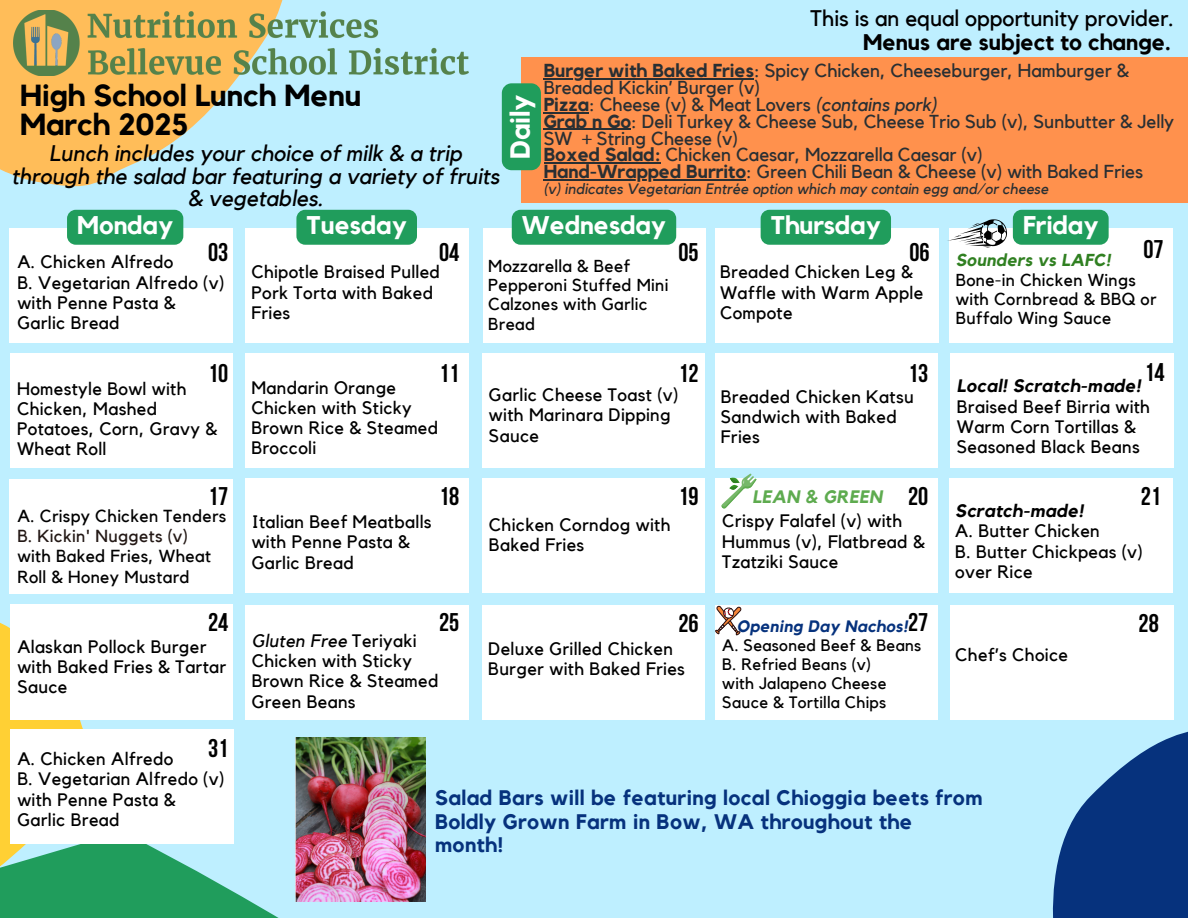
<style>
.page{position:relative;width:1188px;height:918px;background:#beefff}
.page>*{position:absolute;margin:0;border:0;box-sizing:border-box;transform-origin:0 0}
.t1{font:700 30.3px/29.2px "Kollektif";color:#000}
.t2{font:700 27.45px "Kollektif";color:#fff}
.t3{font:700 25.5px "Bebas Neue";color:#000}
.t4{font:700 25.5px "Kollektif";color:#fff}
.t5{font:italic 22.5px/22.5px "Kollektif";color:#000;text-align:center}
.t6{font:22.5px "Kollektif";color:#000}
.t7{font:700 22.5px "Kollektif";color:#000}
.t8{font:700 21px/23.7px "Kollektif";letter-spacing:.02em;color:#06327d}
.t9{font:18.75px/16.8px "Kollektif";color:#292f33}
.t10{font:18px/20.2px "Kollektif";letter-spacing:.02em;color:#000}
.t11{font:italic 700 18px "Kollektif";letter-spacing:.02em;color:#5eab4f}
.t12{font:17.4px/20.2px "Kollektif";letter-spacing:.02em;color:#000}
.t13{font:17.25px/19.2px "Kollektif";letter-spacing:.02em;color:#000}
.t14{font:16.5px/19.2px "Kollektif";letter-spacing:.02em;color:#000}
.t15{font:italic 700 16.5px "Kollektif";letter-spacing:.02em;color:#06327d}
.t16{font:italic 15px "Kollektif";color:#292f33}
.s1{font-weight:700}
.s2{font-style:italic}
.s3{font-weight:700;font-style:italic;color:#308021}
.s4{font-weight:700;font-style:italic}
.s5{color:#231815}
</style>
<div class="page">
<svg style="left:963px;top:661px;width:225px;height:257px"></svg>
<svg style="left:0;top:584px;width:629px;height:334px"></svg>
<svg style="left:0;top:536px;width:138px;height:332px"></svg>
<svg style="left:0;top:0;width:417px;height:282px"></svg>
<div style="left:949px;top:228px;width:223px;height:114px;background:#fff"></div>
<div style="left:715px;top:228px;width:224px;height:114px;background:#fff"></div>
<div style="left:522px;top:58px;width:666px;height:145px;background:#ff914d"></div>
<div style="left:483px;top:228px;width:222px;height:114px;background:#fff"></div>
<div style="left:11px;top:353px;width:222px;height:114px;background:#fff"></div>
<div style="left:10px;top:479px;width:223px;height:115px;background:#fff"></div>
<img style="left:14px;top:11px;width:454px;height:65px">
<div style="left:512px;top:210px;width:164px;height:35px;background:#209d5c"></div>
<div style="left:761px;top:210px;width:130px;height:35px;background:#209d5c;border-radius:9px"></div>
<div style="left:1013px;top:210px;width:96px;height:35px;background:#209d5c;border-radius:9px"></div>
<div style="left:245px;top:228px;width:223px;height:114px;background:#fff"></div>
<div style="left:296px;top:210px;width:121px;height:35px;background:#209d5c;border-radius:9px"></div>
<div style="left:10px;top:228px;width:223px;height:114px;background:#fff"></div>
<div style="left:67px;top:210px;width:116px;height:35px;background:#209d5c;border-radius:9px"></div>
<div style="left:502px;top:83px;width:39px;height:87px;background:#209d5c;border-radius:10px"></div>
<div style="left:11px;top:604px;width:222px;height:115px;background:#fff"></div>
<div style="left:245px;top:354px;width:223px;height:114px;background:#fff"></div>
<div style="left:245px;top:478px;width:223px;height:115px;background:#fff"></div>
<div style="left:245px;top:605px;width:223px;height:114px;background:#fff"></div>
<div style="left:483px;top:354px;width:222px;height:114px;background:#fff"></div>
<div style="left:483px;top:478px;width:222px;height:115px;background:#fff"></div>
<div style="left:483px;top:605px;width:222px;height:114px;background:#fff"></div>
<div style="left:716px;top:354px;width:222px;height:114px;background:#fff"></div>
<div style="left:715px;top:478px;width:222px;height:115px;background:#fff"></div>
<div style="left:715px;top:605px;width:222px;height:114px;background:#fff"></div>
<div style="left:950px;top:354px;width:223px;height:114px;background:#fff"></div>
<div style="left:949px;top:478px;width:223px;height:115px;background:#fff"></div>
<div style="left:950px;top:605px;width:223px;height:114px;background:#fff"></div>
<hr style="left:544px;top:78px;width:210px;height:1px;background:#292f33">
<hr style="left:544px;top:112px;width:45px;height:1px;background:#292f33">
<hr style="left:544px;top:129px;width:87px;height:1px;background:#292f33">
<hr style="left:544px;top:163px;width:117px;height:1px;background:#292f33">
<hr style="left:544px;top:179px;width:202px;height:2px;background:#292f33">
<div style="left:11px;top:730px;width:223px;height:114px;background:#fff"></div>
<svg style="left:947px;top:219px;width:60px;height:28px"></svg>
<svg style="left:722px;top:474px;width:34px;height:34px"></svg>
<img style="left:295px;top:737px;width:131px;height:165px">
<svg style="left:715px;top:605px;width:27px;height:30px"></svg>
<h4 class="t6" style="left:811px;top:8px;width:365px">This is an equal opportunity provider.</h4>
<h2 class="t7" style="left:863px;top:32px;width:309px">Menus are subject to change.</h2>
<p class="t9" style="left:544px;top:63px;width:632px"><span class="s1">Burger with Baked Fries</span>: Spicy Chicken, Cheeseburger, Hamburger &amp; Breaded Kickin’ Burger (v)<br><span class="s1">Pizza</span>: Cheese (v) &amp; Meat Lovers <span class="s2">(contains pork)<br></span><span class="s1">Grab n Go</span>: Deli Turkey &amp; Cheese Sub, Cheese Trio Sub (v), Sunbutter &amp; Jelly SW + String Cheese (v)<br><span class="s1">Boxed Salad:</span> Chicken Caesar, Mozzarella Caesar (v)</p>
<p class="t9" style="left:544px;top:164px;width:601px"><span class="s1">Hand-Wrapped Burrito</span>: Green Chili Bean &amp; Cheese (v) with Baked Fries</p>
<p class="t16" style="left:544px;top:182px;width:506px">(v) indicates Vegetarian Entrée option which may contain egg and/or cheese</p>
<p class="t1" style="left:20px;top:82px;width:343px">High School Lunch Menu<br>March 2025</p>
<h2 class="t2" style="left:508px;top:159px;width:66px;rotate:-90deg">Daily</h2>
<h4 class="t5" style="left:11px;top:143px;width:490px">Lunch includes your choice of milk &amp; a trip through the salad bar featuring a variety of fruits &amp; vegetables.</h4>
<h1 class="t4" style="left:77px;top:213px;width:97px">Monday</h1>
<h1 class="t4" style="left:307px;top:213px;width:102px">Tuesday</h1>
<p class="t4" style="left:522px;top:213px;width:146px">Wednesday</p>
<h3 class="t4" style="left:771px;top:213px;width:111px">Thursday</h3>
<h6 class="t4" style="left:1023px;top:213px;width:77px">Friday</h6>
<h2 class="t3" style="left:1144px;top:239px;width:22px">07</h2>
<h5 class="t3" style="left:208px;top:242px;width:22px">03</h5>
<h6 class="t3" style="left:439px;top:242px;width:22px">04</h6>
<h2 class="t3" style="left:678px;top:242px;width:22px">05</h2>
<p class="t3" style="left:910px;top:242px;width:22px">06</p>
<h6 class="t10" style="left:17px;top:253px;width:209px">A. Chicken Alfredo<br>B. Vegetarian Alfredo (v) with Penne Pasta &amp;<br>Garlic Bread</h6>
<p class="t10" style="left:251px;top:263px;width:190px">Chipotle Braised Pulled<br>Pork Torta with Baked<br>Fries</p>
<p class="t13" style="left:488px;top:257px;width:182px">Mozzarella &amp; Beef<br>Pepperoni Stuffed Mini<br>Calzones with Garlic<br>Bread</p>
<p class="t10" style="left:720px;top:263px;width:205px">Breaded Chicken Leg &amp;<br>Waffle with Warm Apple<br>Compote</p>
<p class="t13" style="left:956px;top:252px;width:202px"><span class="s3">Sounders vs LAFC!<br></span>Bone-in Chicken Wings with Cornbread &amp; BBQ or<br>Buffalo Wing Sauce</p>
<p class="t3" style="left:1144px;top:362px;width:22px">14</p>
<p class="t3" style="left:208px;top:363px;width:22px">10</p>
<h6 class="t3" style="left:678px;top:363px;width:22px">12</h6>
<p class="t3" style="left:908px;top:363px;width:22px">13</p>
<p class="t3" style="left:439px;top:363px;width:22px">11</p>
<h6 class="t10" style="left:17px;top:379px;width:202px">Homestyle Bowl with<br>Chicken, Mashed<br>Potatoes, Corn, Gravy &amp;<br>Wheat Roll</h6>
<p class="t10" style="left:721px;top:387px;width:194px">Breaded Chicken Katsu<br>Sandwich with Baked<br>Fries</p>
<p class="t10" style="left:957px;top:377px;width:195px"><span class="s4">Local! Scratch-made!<br></span>Braised Beef Birria with<br>Warm Corn Tortillas &amp;<br>Seasoned Black Beans</p>
<h6 class="t10" style="left:251px;top:378px;width:188px">Mandarin Orange<br>Chicken with Sticky<br>Brown Rice &amp; Steamed<br>Broccoli</h6>
<p class="t10" style="left:489px;top:385px;width:191px">Garlic Cheese Toast (v) with Marinara Dipping<br>Sauce</p>
<h2 class="t3" style="left:208px;top:486px;width:22px">17</h2>
<p class="t12" style="left:17px;top:506px;width:211px">A. Crispy Chicken Tenders<br><span class="s5">B. Kickin' Nuggets (v)<br></span>with Baked Fries, Wheat<br>Roll &amp; Honey Mustard</p>
<h6 class="t10" style="left:252px;top:512px;width:181px">Italian Beef Meatballs with Penne Pasta &amp;<br>Garlic Bread</h6>
<h6 class="t3" style="left:439px;top:486px;width:22px">18</h6>
<p class="t10" style="left:489px;top:515px;width:183px">Chicken Corndog with<br>Baked Fries</p>
<h6 class="t3" style="left:678px;top:486px;width:22px">19</h6>
<h6 class="t11" style="left:752px;top:488px;width:131px">LEAN &amp; GREEN</h6>
<h6 class="t3" style="left:908px;top:486px;width:22px">20</h6>
<h6 class="t10" style="left:722px;top:512px;width:204px">Crispy Falafel (v) with<br>Hummus (v), Flatbread &amp;<br>Tzatziki Sauce</h6>
<h6 class="t3" style="left:1141px;top:486px;width:22px">21</h6>
<p class="t10" style="left:955px;top:501px;width:189px"><span class="s4">Scratch-made!<br></span>A. Butter Chicken<br>B. Butter Chickpeas (v) over Rice</p>
<h6 class="t3" style="left:208px;top:612px;width:22px">24</h6>
<h6 class="t3" style="left:439px;top:612px;width:22px">25</h6>
<p class="t3" style="left:678px;top:613px;width:22px">26</p>
<p class="t10" style="left:252px;top:631px;width:188px"><span class="s2">Gluten Free</span> Teriyaki<br>Chicken with Sticky<br>Brown Rice &amp; Steamed<br>Green Beans</p>
<p class="t10" style="left:17px;top:637px;width:211px">Alaskan Pollock Burger with Baked Fries &amp; Tartar<br>Sauce</p>
<h6 class="t10" style="left:488px;top:639px;width:198px">Deluxe Grilled Chicken<br>Burger with Baked Fries</h6>
<p class="t3" style="left:908px;top:612px;width:22px">27</p>
<h6 class="t15" style="left:737px;top:619px;width:173px">Opening Day Nachos!</h6>
<p class="t14" style="left:722px;top:636px;width:201px">A. Seasoned Beef &amp; Beans</p>
<p class="t14" style="left:722px;top:655px;width:150px">B. Refried Beans (v)</p>
<p class="t14" style="left:722px;top:675px;width:166px">with Jalapeno Cheese<br>Sauce &amp; Tortilla Chips</p>
<h6 class="t10" style="left:955px;top:645px;width:114px">Chef’s Choice</h6>
<h6 class="t3" style="left:1139px;top:613px;width:22px">28</h6>
<p class="t3" style="left:208px;top:738px;width:22px">31</p>
<h6 class="t10" style="left:17px;top:749px;width:209px">A. Chicken Alfredo<br>B. Vegetarian Alfredo (v) with Penne Pasta &amp;<br>Garlic Bread</h6>
<p class="t8" style="left:435px;top:787px;width:549px">Salad Bars will be featuring local Chioggia beets from<br>Boldly Grown Farm in Bow, WA throughout the month!</p>
</div>
